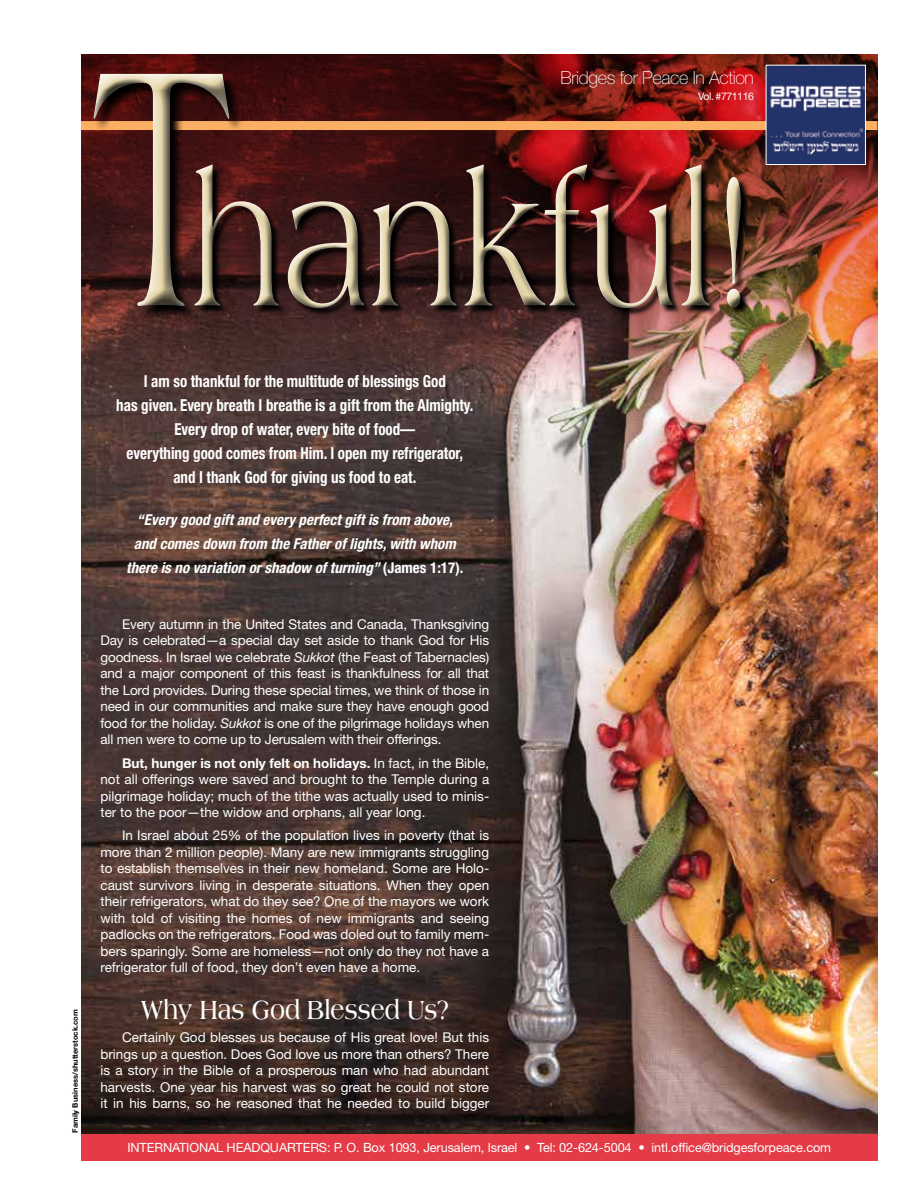
<style>
.page{position:relative;width:918px;height:1188px;background:#fff}
.page>*{position:absolute;margin:0;border:0;box-sizing:border-box;transform-origin:0 0}
.t1{font:194.4px "Americana Std";color:#e4d4a4;scale:.73 1}
.t2{font:700 28.2px "Americana Std";color:#fff;scale:.8 1}
.t3{font:100 18px "Helvetica Neue LT Std";letter-spacing:-.02em;color:#fff}
.t4{font:700 condensed 16.5px/24px "Helvetica Neue LT Std";color:#fff;text-align:center;scale:.91 1}
.t5{font:italic 700 condensed 15px/24px "Helvetica Neue LT Std";color:#fff;text-align:center}
.t6{font:13.5px/16.5px "Helvetica Neue LT Std";color:#fff;text-align:right}
.t7{font:12.75px "Helvetica Neue LT Std";letter-spacing:-.01em;color:#fff}
.t8{font:10.5px "Helvetica Neue LT Std";letter-spacing:-.04em;color:#fff}
.t9{font:700 7.5px "Helvetica Neue LT Std";color:#000}
.s1{font-size:361.2px}
.s2{font-style:normal}
.s3{font-style:italic}
.s4{font-weight:700}
</style>
<div class="page">
<img style="left:81px;top:402px;width:797px;height:732px">
<img style="left:81px;top:54px;width:797px;height:348px">
<div style="left:81px;top:1134px;width:797px;height:27px;background:#e43b46"></div>
<div style="left:81px;top:121px;width:797px;height:9px;background:#fbaf63"></div>
<img style="left:768px;top:67px;width:96px;height:65px">
<div style="left:140px;top:132px;width:756px;height:222px;background:#fff;opacity:.73"></div>
<div style="left:186px;top:157px;width:566px;height:162px;background:#000;opacity:.75"></div>
<div style="left:57px;top:0;width:378px;height:396px;background:#fff;opacity:.73"></div>
<div style="left:77px;top:57px;width:160px;height:261px;background:#fff;opacity:.75"></div>
<div style="left:80px;top:63px;width:166px;height:260px;background:#000;opacity:.75"></div>
<h3 class="t3" style="left:561px;top:67px;width:195px">Bridges for Peace In Action</h3>
<h1 class="t1" style="left:91px;top:134px;width:909px"><span class="s1">T</span>hankful!</h1>
<p class="t8" style="left:698px;top:90px;width:57px">Vol. #771116</p>
<p class="t9" style="left:70px;top:1133px;width:125px;rotate:-90deg">Family Business/shutterstock.com</p>
<p class="t4" style="left:116px;top:368px;width:394px">I am so thankful for the multitude of blessings God<br>has given. Every breath I breathe is a gift from the Almighty.<br>Every drop of water, every bite of food—<br>everything good comes from Him I. open my refrigerator, and I thank God for giving us food to eat.</p>
<p class="t5" style="left:126px;top:508px;width:339px">“Every good gift and every perfect gift is from above, and comes down from the Father of lights, with whom there is no variation or shadow of turning” <span class="s2">(James 1:17 .(</span></p>
<p class="t6" style="left:100px;top:616px;width:390px;text-align:justify;text-indent:22px">Every autumn in the United States and Canada, Thanksgiving Day is celebrated—a special day set aside to thank God for His goodness In. Israel we celebrate <span class="s3">Sukkot</span> (the Feast of Tabernacles( and a major component of this feast is thankfulness for all that the Lord provides. During these special times, we think of those in need in our communities and make sure they have enough good food for the holiday. <span class="s3">Sukkot</span> is one of the pilgrimage holidays when all men were to come up to Jerusalem with their offerings.</p>
<p class="t6" style="left:100px;top:754px;width:390px"><span class="s4">But, hunger is not only felt on holidays</span> In<span class="s4">.</span> fact in, the Bible, not all offerings were saved and brought to the Temple during a</p>
<p class="t6" style="left:100px;top:804px;width:327px">ter to the poor—the widow and orphans, all year long.</p>
<p class="t6" style="left:100px;top:787px;width:390px">pilgrimage holiday; much of the tithe was actually used to minis-</p>
<p class="t6" style="left:100px;top:827px;width:390px">In Israel about 25% of the population lives in poverty (that is more than 2 million people .) Many are new immigrants struggling</p>
<p class="t6" style="left:100px;top:877px;width:390px">caust survivors living in desperate situations. When they open</p>
<p class="t6" style="left:100px;top:860px;width:390px">to establish themselves in their new homeland. Some are Holo-</p>
<p class="t6" style="left:100px;top:893px;width:390px">their refrigerators, what do they see? One of the mayors we work seeing</p>
<p class="t6" style="left:161px;top:910px;width:13px">of</p>
<p class="t6" style="left:299px;top:910px;width:13px">of</p>
<p class="t6" style="left:100px;top:910px;width:26px">with</p>
<p class="t6" style="left:100px;top:943px;width:390px">bers sparingly. Some are homeless—not only do they not have a</p>
<p class="t6" style="left:132px;top:910px;width:25px">told</p>
<p class="t6" style="left:179px;top:910px;width:43px">visiting</p>
<p class="t6" style="left:227px;top:910px;width:21px">the</p>
<p class="t6" style="left:252px;top:910px;width:42px">homes</p>
<p class="t6" style="left:348px;top:910px;width:69px">immigrants</p>
<p class="t6" style="left:421px;top:910px;width:24px">and</p>
<p class="t6" style="left:317px;top:910px;width:26px">new</p>
<p class="t6" style="left:100px;top:926px;width:390px">padlocks on the refrigerators. Food was doled out to family mem-</p>
<p class="t6" style="left:100px;top:959px;width:321px">refrigerator full of food, they don t’ even have a home.</p>
<h2 class="t2" style="left:141px;top:994px;width:386px">Why Has God Blessed Us?</h2>
<p class="t6" style="left:100px;top:1029px;width:390px;text-align:justify;text-indent:22px">Certainly God blesses us because of His great love! But this brings up a question. Does God love us more than others? There is a story in the Bible of a prosperous man who had abundant harvests. One year his harvest was so great he could not store it in his barns, so he reasoned that he needed to build bigger</p>
<p class="t7" style="left:127px;top:1140px;width:392px">INTERNATIONAL HEADQUARTERS O.P: . Box 1093, Jerusalem, Israel</p>
<p class="t7" style="left:537px;top:1140px;width:96px">Tel: 02-624-5004</p>
<p class="t7" style="left:524px;top:1140px;width:8px">•</p>
<p class="t7" style="left:638px;top:1140px;width:8px">•</p>
<p class="t7" style="left:652px;top:1140px;width:181px">intl.office@bridgesforpeace.com</p>
</div>
